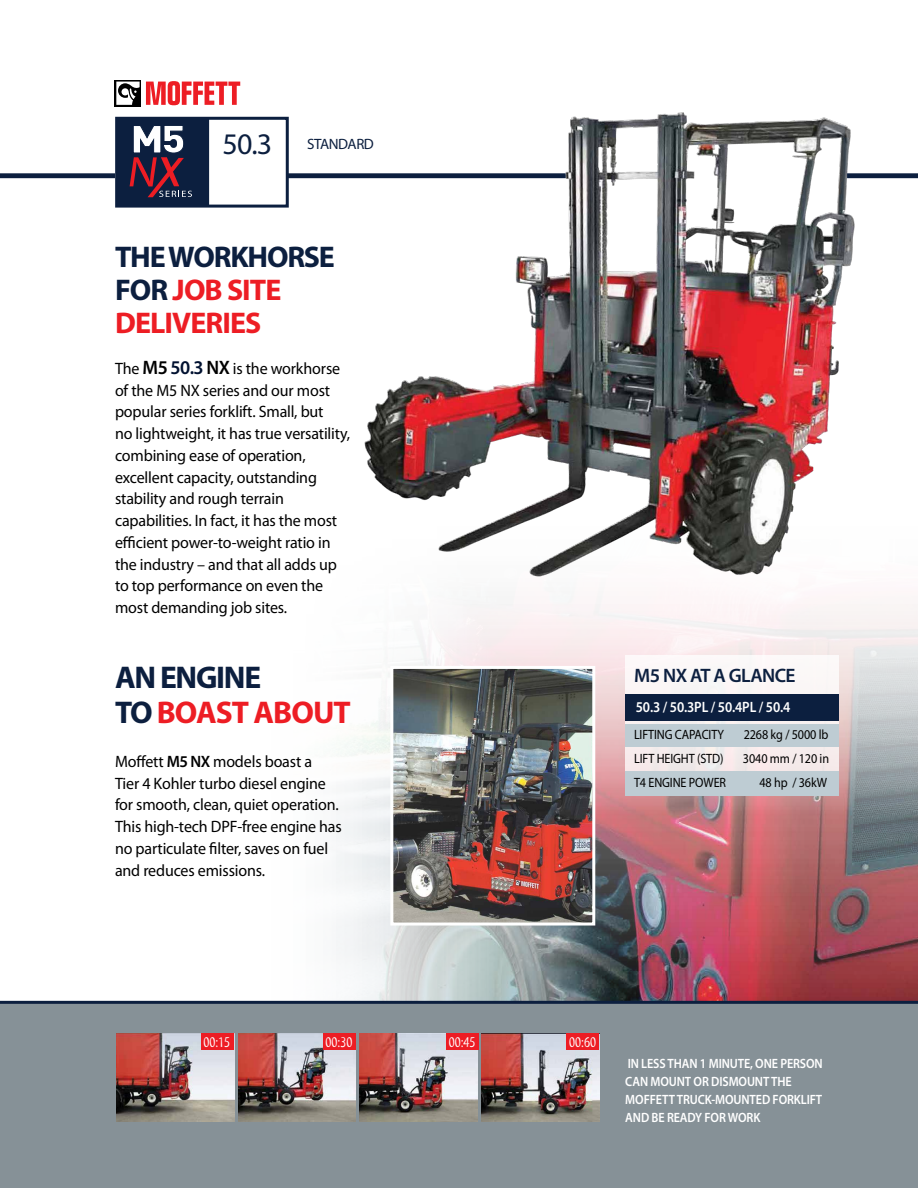
<style>
.page{position:relative;width:918px;height:1188px;background:#fff}
.page>*{position:absolute;margin:0;border:0;box-sizing:border-box;transform-origin:0 0}
.t1{font:700 31.5px/34.5px "Myriad Pro";letter-spacing:-.04em;color:#0c1f3f}
.t2{font:700 30px/33px "Myriad Pro";letter-spacing:-.03em;color:#ed1d24}
.t3{font:30px "Myriad Pro";color:#0c1f3f}
.t4{font:600 19.5px "Myriad Pro";letter-spacing:-.03em;color:#0c1f3f}
.t5{font:16.5px/21.8px "Myriad Pro";letter-spacing:-.01em;color:#000}
.t6{font:600 15px "Myriad Pro";letter-spacing:-.01em;color:#fff;scale:.9 1}
.t7{font:15px "Myriad Tilt";color:#fff}
.t8{font:15px "Myriad Pro";letter-spacing:-.03em;color:#0c1f3f}
.t9{font:600 13.5px/18px "Myriad Pro";letter-spacing:-.01em;color:#fff;scale:.9 1}
.t10{font:13.5px "Myriad Pro";letter-spacing:-.01em;color:#000;scale:.9 1}
.s1{color:#0c1f3f}
.s2{font-weight:600;font-size:19.5px}
.s3{font-weight:600;font-size:19.5px;color:#001130}
.s4{color:#ed1d24}
.s5{font-weight:600}
</style>
<div class="page">
<hr style="left:917px;top:56px;width:1px;height:1000px;background:#beccd3">
<img style="left:247px;top:489px;width:671px;height:512px">
<div style="left:0;top:1002px;width:918px;height:186px;background:#869197"></div>
<hr style="left:0;top:1001px;width:918px;height:3px;background:#0c1f3f">
<div style="left:625px;top:655px;width:214px;height:134px;background:linear-gradient(to right,#f7f2f2,#f9f2f2)"></div>
<div style="left:625px;top:694px;width:214px;height:27px;background:#0c1f3f"></div>
<div style="left:625px;top:724px;width:214px;height:23px;background:#beccd3"></div>
<div style="left:625px;top:771px;width:214px;height:25px;background:#beccd3"></div>
<img style="left:394px;top:670px;width:197px;height:252px">
<div style="left:390px;top:666px;width:205px;height:260px;border:3px solid #fff"></div>
<div style="left:0;top:173px;width:566px;height:5px;background:#0c1f3f"></div>
<svg style="left:115px;top:80px;width:26px;height:26px"></svg>
<svg style="left:116px;top:82px;width:24px;height:23px"></svg>
<svg style="left:146px;top:81px;width:94px;height:24px"></svg>
<div style="left:117px;top:118px;width:99px;height:88px;background:#0c1f3f"></div>
<div style="left:209px;top:117px;width:78px;height:91px;background:#fff"></div>
<svg style="left:130px;top:126px;width:62px;height:71px"></svg>
<div style="left:115px;top:117px;width:174px;height:91px;border:3px solid #0c1f3f"></div>
<img style="left:354px;top:112px;width:525px;height:490px">
<img style="left:117px;top:1033px;width:117px;height:89px">
<img style="left:238px;top:1033px;width:118px;height:89px">
<img style="left:360px;top:1033px;width:117px;height:89px">
<img style="left:482px;top:1033px;width:117px;height:89px">
<div style="left:201px;top:1033px;width:32px;height:17px;background:#ed1d24"></div>
<div style="left:323px;top:1033px;width:33px;height:17px;background:#ed1d24"></div>
<div style="left:446px;top:1033px;width:33px;height:17px;background:#ed1d24"></div>
<div style="left:567px;top:1033px;width:32px;height:17px;background:#ed1d24"></div>
<div style="left:847px;top:173px;width:71px;height:5px;background:#0c1f3f"></div>
<h2 class="t3" style="left:223px;top:126px;width:51px">50.3</h2>
<p class="t8" style="left:307px;top:135px;width:68px">STANDARD</p>
<h2 class="t2" style="left:115px;top:239px;width:221px"><span class="s1">THE WORKHORSE<br>FOR</span> JOB SITE<br>DELIVERIES</h2>
<p class="t5" style="left:115px;top:357px;width:237px">The <span class="s2">M5</span> <span class="s3">50.3</span> <span class="s2">NX</span> is the workhorse of the M5 NX series and our most popular series forklift. Small, but<br>no lightweight, it has true versatility, combining ease of operation, excellent capacity, outstanding stability and rough terrain capabilities. In fact, it has the most efficient power-to-weight ratio in the industry – and that all adds up to top performance on even the most demanding job sites.</p>
<h1 class="t1" style="left:115px;top:659px;width:237px">AN ENGINE<br>TO <span class="s4">BOAST ABOUT</span></h1>
<p class="t5" style="left:115px;top:750px;width:228px">Moffett <span class="s5">M5 NX</span> models boast a<br>Tier 4 Kohler turbo diesel engine for smooth, clean, quiet operation.<br>This high-tech DPF-free engine has no particulate filter, saves on fuel and reduces emissions.</p>
<p class="t4" style="left:634px;top:663px;width:163px">M5 NX AT A GLANCE</p>
<p class="t6" style="left:636px;top:698px;width:173px">50.3 / 50.3PL / 50.4PL / 50.4</p>
<p class="t10" style="left:634px;top:727px;width:102px">LIFTING CAPACITY</p>
<p class="t10" style="left:744px;top:727px;width:96px">2268 kg / 5000 lb</p>
<p class="t10" style="left:634px;top:751px;width:101px">LIFT HEIGHT (STD)</p>
<p class="t10" style="left:743px;top:751px;width:97px">3040 mm / 120 in</p>
<p class="t10" style="left:634px;top:775px;width:104px">T4 ENGINE POWER</p>
<p class="t10" style="left:759px;top:775px;width:77px">48 hp / 36kW</p>
<p class="t7" style="left:203px;top:1034px;width:28px">00:15</p>
<p class="t7" style="left:326px;top:1034px;width:28px">00:30</p>
<p class="t7" style="left:449px;top:1034px;width:28px">00:45</p>
<p class="t7" style="left:569px;top:1034px;width:28px">00:60</p>
<p class="t9" style="left:625px;top:1054px;width:221px">IN LESS THAN 1 MINUTE, ONE PERSON<br>CAN MOUNT OR DISMOUNT THE<br>MOFFETT TRUCK-MOUNTED FORKLIFT<br>AND BE READY FOR WORK</p>
</div>
